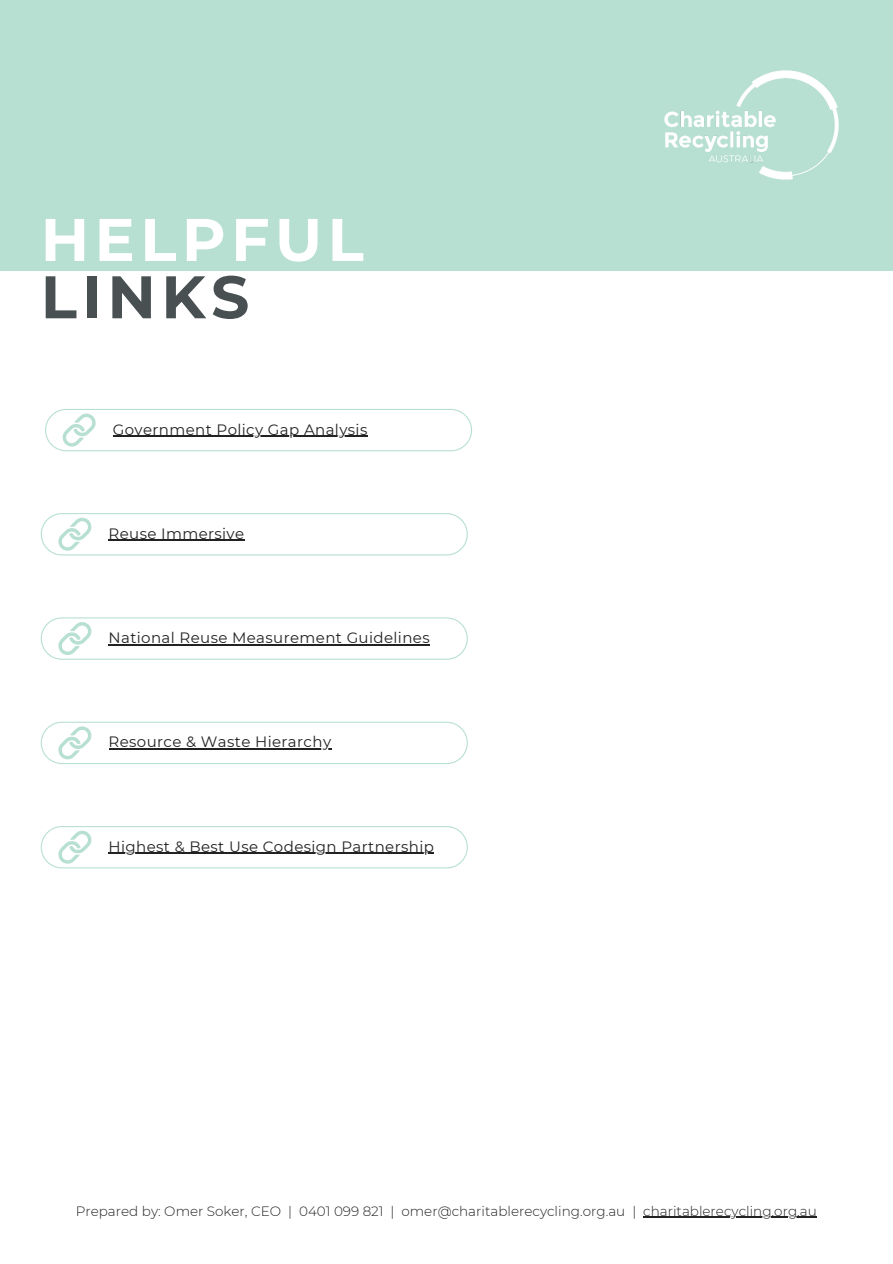
<style>
.page{position:relative;width:893px;height:1264px;background:#fff}
.page>*{position:absolute;margin:0;border:0;box-sizing:border-box;transform-origin:0 0}
.t1{font:700 60px "Montserrat";letter-spacing:.09em;color:#fff}
.t2{font:700 60px "Montserrat";letter-spacing:.09em;color:#495052}
.t3{font:15px "Montserrat";letter-spacing:.025em;color:#222}
.t4{font:300 13.5px "Montserrat";color:#222}
</style>
<div class="page">
<div style="left:0;top:0;width:892px;height:270px;background:#b8e0d2"></div>
<img style="left:664px;top:70px;width:175px;height:110px">
<svg style="left:45px;top:409px;width:427px;height:42px"></svg>
<hr style="left:113px;top:436px;width:255px;height:1px;background:#222">
<svg style="left:41px;top:513px;width:427px;height:42px"></svg>
<hr style="left:108px;top:540px;width:136px;height:1px;background:#222">
<svg style="left:41px;top:617px;width:427px;height:43px"></svg>
<hr style="left:108px;top:644px;width:322px;height:1px;background:#222">
<svg style="left:41px;top:721px;width:427px;height:43px"></svg>
<hr style="left:108px;top:748px;width:223px;height:1px;background:#222">
<svg style="left:41px;top:826px;width:427px;height:42px"></svg>
<hr style="left:108px;top:852px;width:326px;height:2px;background:#222">
<hr style="left:643px;top:1216px;width:173px;height:1px;background:#222">
<p class="t1" style="left:41px;top:203px;width:324px">HELPFUL</p>
<p class="t2" style="left:41px;top:260px;width:210px">LINKS</p>
<p class="t3" style="left:113px;top:420px;width:256px">Government Policy Gap Analysis</p>
<p class="t3" style="left:108px;top:524px;width:137px">Reuse Immersive</p>
<p class="t3" style="left:108px;top:628px;width:322px">National Reuse Measurement Guidelines</p>
<p class="t3" style="left:108px;top:733px;width:224px">Resource &amp; Waste Hierarchy</p>
<p class="t3" style="left:108px;top:837px;width:327px">Highest &amp; Best Use Codesign Partnership</p>
<p class="t4" style="left:76px;top:1202px;width:742px">Prepared by: Omer Soker, CEO | 0401 099 821 | omer@charitablerecycling.org.au | charitablerecycling.org.au</p>
</div>
